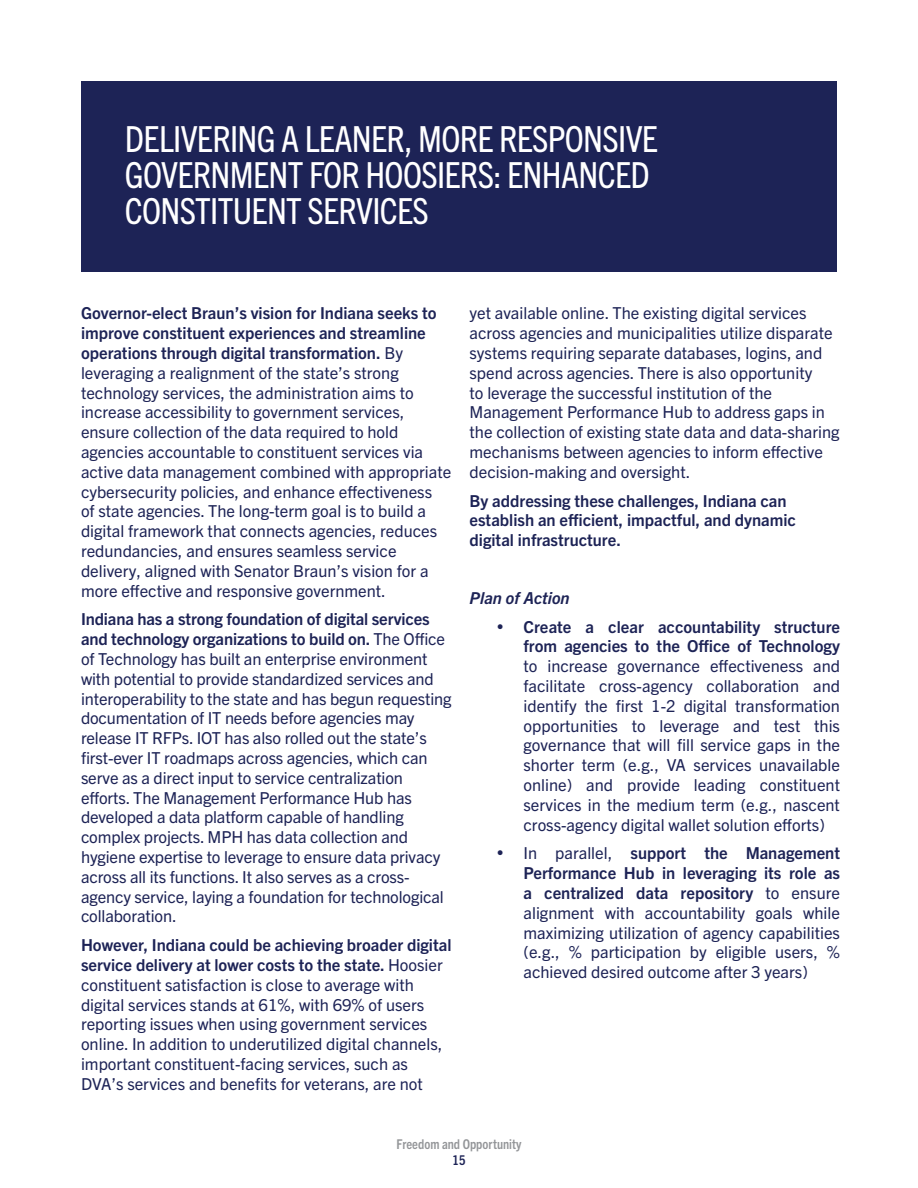
<style>
.page{position:relative;width:918px;height:1188px;background:#fff}
.page>*{position:absolute;margin:0;border:0;box-sizing:border-box;transform-origin:0 0}
.t1{font:condensed 36px/36px "Trade Gothic Next LT Pro";letter-spacing:-.02em;color:#fff}
.t2{font:16.5px/19.8px "Trade Gothic Next LT Pro";color:#1d2356}
.t3{font:700 16.5px/19.8px "Trade Gothic Next LT Pro";color:#1d2356}
.t4{font:italic 700 16.5px "Trade Gothic Next LT Pro";color:#1d2356}
.t5{font:700 condensed 13.5px "Trade Gothic Next LT Pro";color:#939598}
.t6{font:700 condensed 13.5px "Trade Gothic Next LT Pro";color:#1d2356}
.s1{font-weight:700}
</style>
<div class="page">
<div style="left:81px;top:81px;width:756px;height:190px;background:#1d2356"></div>
<h1 class="t1" style="left:125px;top:119px;width:535px">DELIVERING A LEANER, MORE RESPONSIVE<br>GOVERNMENT FOR HOOSIERS: ENHANCED<br>CONSTITUENT SERVICES</h1>
<p class="t2" style="left:81px;top:302px;width:372px"><span class="s1">Governor-elect Braun’s vision for Indiana seeks to improve constituent experiences and streamline operations through digital transformation.</span> By leveraging a realignment of the state’s strong technology services, the administration aims to increase accessibility to government services, ensure collection of the data required to hold agencies accountable to constituent services via active data management combined with appropriate cybersecurity policies, and enhance effectiveness<br>of state agencies. The long-term goal is to build a digital framework that connects agencies, reduces redundancies, and ensures seamless service delivery, aligned with Senator Braun’s vision for a more effective and responsive government.</p>
<p class="t2" style="left:81px;top:608px;width:372px"><span class="s1">Indiana has a strong foundation of digital services and technology organizations to build on.</span> The Office of Technology has built an enterprise environment with potential to provide standardized services and interoperability to the state and has begun requesting documentation of IT needs before agencies may release IT RFPs. IOT has also rolled out the state’s first-ever IT roadmaps across agencies, which can serve as a direct input to service centralization efforts. The Management Performance Hub has developed a data platform capable of handling complex projects. MPH has data collection and hygiene expertise to leverage to ensure data privacy across all its functions. It also serves as a cross&shy;agency service, laying a foundation for technological collaboration.</p>
<p class="t2" style="left:81px;top:934px;width:372px"><span class="s1">However, Indiana could be achieving broader digital service delivery at lower costs to the state.</span> Hoosier constituent satisfaction is close to average with digital services stands at 61%, with 69% of users reporting issues when using government services online. In addition to underutilized digital channels, important constituent-facing services, such as DVA’s services and benefits for veterans, are not</p>
<p class="t2" style="left:470px;top:302px;width:372px">yet available online. The existing digital services across agencies and municipalities utilize disparate systems requiring separate databases, logins, and spend across agencies. There is also opportunity<br>to leverage the successful institution of the Management Performance Hub to address gaps in the collection of existing state data and data-sharing mechanisms between agencies to inform effective decision-making and oversight.</p>
<p class="t3" style="left:470px;top:490px;width:328px">By addressing these challenges, Indiana can establish an efficient, impactful, and dynamic digital infrastructure.</p>
<p class="t4" style="left:470px;top:586px;width:102px">Plan of Action</p>
<p class="t3" style="left:497px;top:616px;width:345px;text-align:right">• Create a clear accountability structure from agencies to the Office of Technology</p>
<p class="t2" style="left:524px;top:655px;width:318px;text-align:justify">to increase governance effectiveness and facilitate cross-agency collaboration and identify the first 1-2 digital transformation opportunities to leverage and test this governance that will fill service gaps in the shorter term (e.g., VA services unavailable online) and provide leading constituent services in the medium term (e.g., nascent cross-agency digital wallet solution efforts)</p>
<p class="t2" style="left:524px;top:842px;width:318px;text-align:justify;text-indent:-27px">• In parallel, <span class="s1">support the Management Performance Hub in leveraging its role as a centralized data repository</span> to ensure alignment with accountability goals while maximizing utilization of agency capabilities (e.g., % participation by eligible users, % achieved desired outcome after 3 years)</p>
<p class="t5" style="left:396px;top:1134px;width:127px">Freedom and Opportunity</p>
<p class="t6" style="left:453px;top:1151px;width:14px">15</p>
</div>
